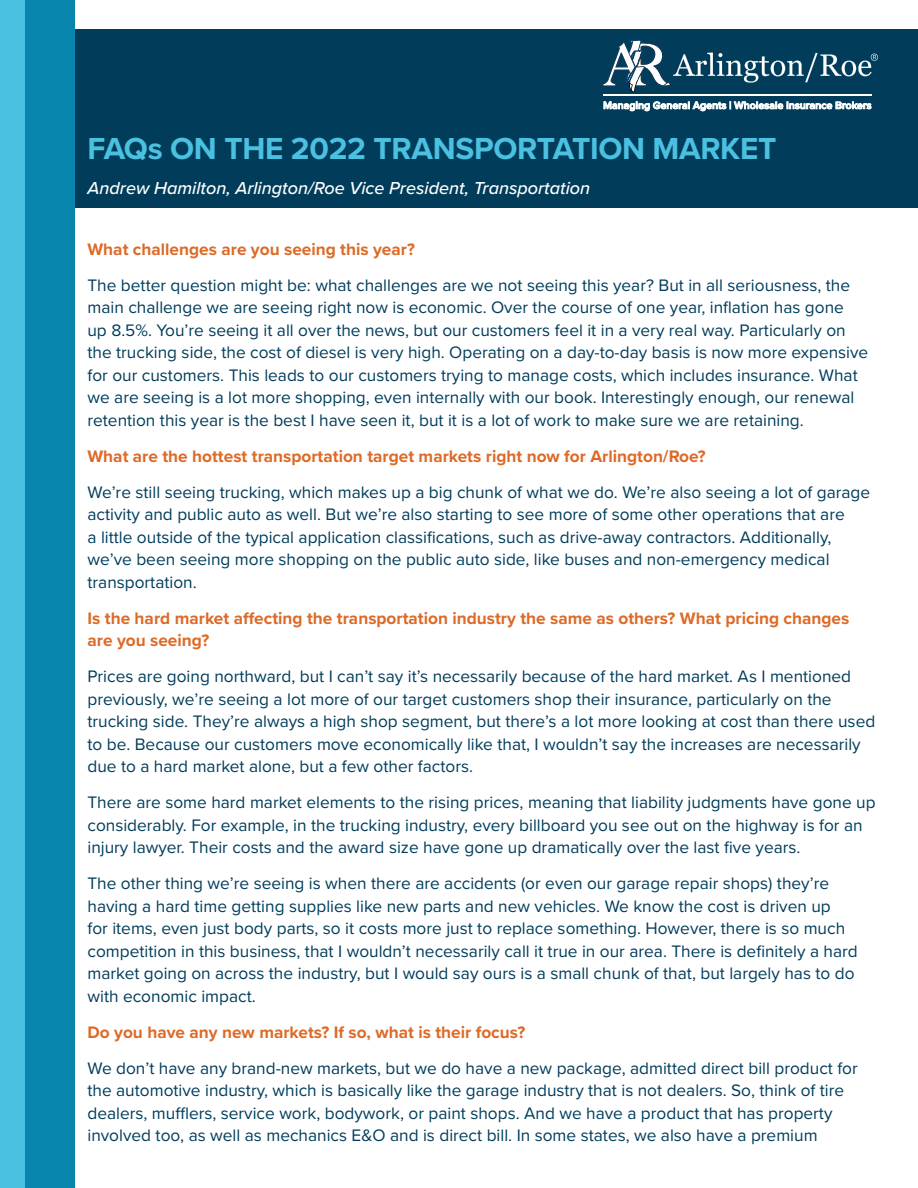
<style>
.page{position:relative;width:918px;height:1188px;background:#fff}
.page>*{position:absolute;margin:0;border:0;box-sizing:border-box;transform-origin:0 0}
.t1{font:700 31.5px "Proxima Nova";letter-spacing:-.01em;color:#4bc1e1}
.t2{font:italic 500 18px "Proxima Nova";color:#fff}
.t3{font:17.25px/22.5px "Proxima Nova";color:#013d5b}
.t4{font:700 17.25px/22.5px "Proxima Nova";color:#dd6a27}
.t5{font:600 10.65px "Proxima Nova";color:#fff}
</style>
<div class="page">
<div style="left:73px;top:30px;width:845px;height:178px;background:#013d5b"></div>
<svg style="left:603px;top:40px;width:275px;height:52px"></svg>
<hr style="left:603px;top:94px;width:268px;height:1px;background:#fff">
<div style="left:0;top:0;width:25px;height:1188px;background:#4bc1e1"></div>
<div style="left:25px;top:0;width:50px;height:1188px;background:#0885ad"></div>
<p class="t5" style="left:603px;top:97px;width:270px">Managing General Agents | Wholesale Insurance Brokers</p>
<h1 class="t1" style="left:87px;top:125px;width:690px">FAQs ON THE 2022 TRANSPORTATION MARKET</h1>
<p class="t2" style="left:87px;top:175px;width:504px">Andrew Hamilton, Arlington/Roe Vice President, Transportation</p>
<p class="t4" style="left:87px;top:237px;width:329px">What challenges are you seeing this year?</p>
<p class="t3" style="left:87px;top:273px;width:782px">The better question might be: what challenges are we not seeing this year? But in all seriousness, the main challenge we are seeing right now is economic. Over the course of one year, inflation has gone<br>up 8.5%. You’re seeing it all over the news, but our customers feel it in a very real way. Particularly on the trucking side, the cost of diesel is very high. Operating on a day-to-day basis is now more expensive for our customers. This leads to our customers trying to manage costs, which includes insurance. What we are seeing is a lot more shopping, even internally with our book. Interestingly enough, our renewal retention this year is the best I have seen it, but it is a lot of work to make sure we are retaining.</p>
<p class="t4" style="left:87px;top:444px;width:620px">What are the hottest transportation target markets right now for Arlington/Roe?</p>
<p class="t3" style="left:87px;top:480px;width:784px">We’re still seeing trucking, which makes up a big chunk of what we do. We’re also seeing a lot of garage activity and public auto as well. But we’re also starting to see more of some other operations that are<br>a little outside of the typical application classifications, such as drive-away contractors. Additionally, we’ve been seeing more shopping on the public auto side, like buses and non-emergency medical transportation.</p>
<p class="t4" style="left:87px;top:606px;width:763px">Is the hard market affecting the transportation industry the same as others? What pricing changes are you seeing?</p>
<p class="t3" style="left:87px;top:665px;width:789px">Prices are going northward, but I can’t say it’s necessarily because of the hard market. As I mentioned previously, we’re seeing a lot more of our target customers shop their insurance, particularly on the trucking side. They’re always a high shop segment, but there’s a lot more looking at cost than there used to be. Because our customers move economically like that, I wouldn’t say the increases are necessarily due to a hard market alone, but a few other factors.</p>
<p class="t3" style="left:87px;top:791px;width:790px">There are some hard market elements to the rising prices, meaning that liability judgments have gone up considerably. For example, in the trucking industry, every billboard you see out on the highway is for an injury lawyer. Their costs and the award size have gone up dramatically over the last five years.</p>
<p class="t3" style="left:87px;top:872px;width:772px">The other thing we’re seeing is when there are accidents (or even our garage repair shops) they’re having a hard time getting supplies like new parts and new vehicles. We know the cost is driven up<br>for items, even just body parts, so it costs more just to replace something. However, there is so much competition in this business, that I wouldn’t necessarily call it true in our area. There is definitely a hard market going on across the industry, but I would say ours is a small chunk of that, but largely has to do with economic impact.</p>
<p class="t4" style="left:87px;top:1020px;width:439px">Do you have any new markets? If so, what is their focus?</p>
<p class="t3" style="left:87px;top:1056px;width:772px">We don’t have any brand-new markets, but we do have a new package, admitted direct bill product for the automotive industry, which is basically like the garage industry that is not dealers. So, think of tire dealers, mufflers, service work, bodywork, or paint shops. And we have a product that has property involved too, as well as mechanics E&amp;O and is direct bill. In some states, we also have a premium</p>
</div>
